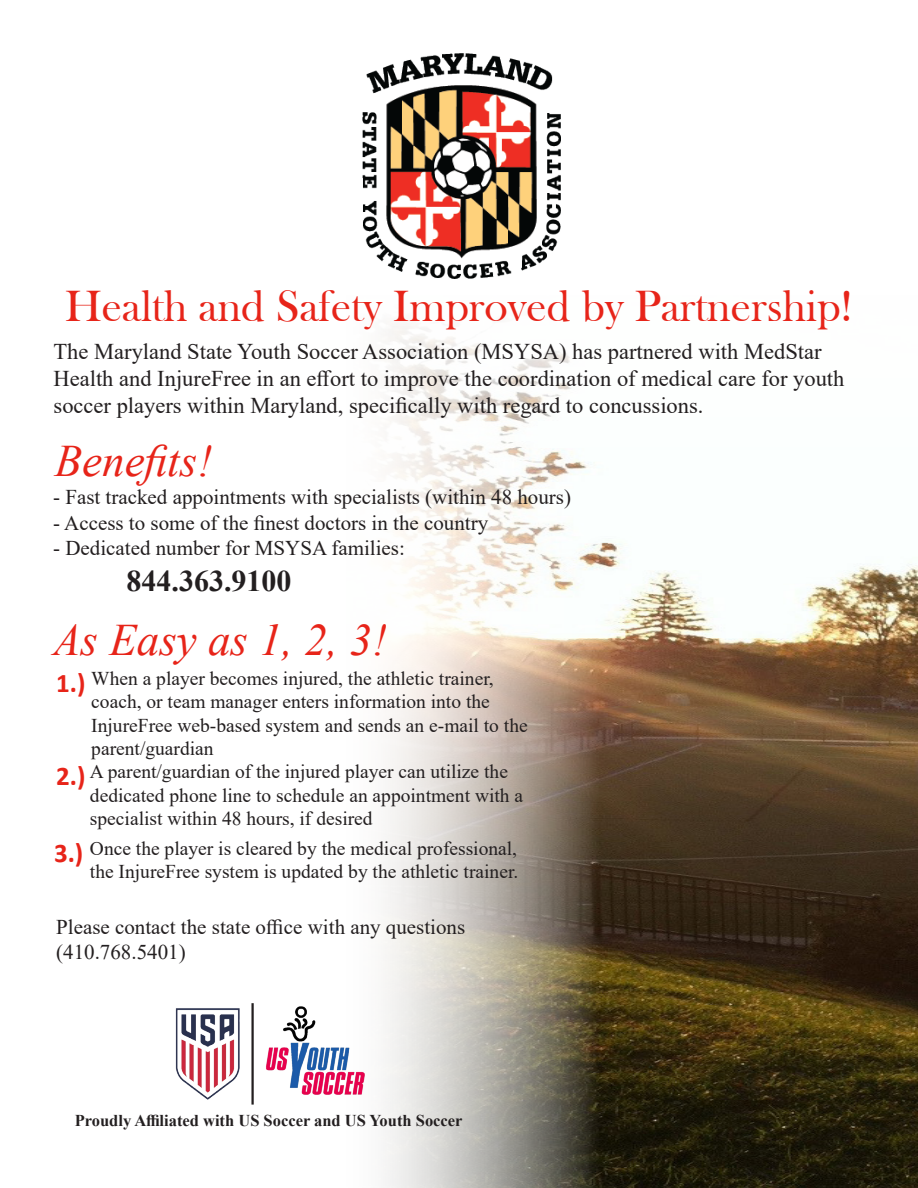
<style>
.page{position:relative;width:918px;height:1188px;background:#fff}
.page>*{position:absolute;margin:0;border:0;box-sizing:border-box;transform-origin:0 0}
.t1{font:45px "Bask Old Face";color:#e72419}
.t2{font:italic 45px "Times New Roman";color:#e72419}
.t3{font:700 30px "Times New Roman";color:#231f20}
.t4{font:700 27px "Calibri";color:#e72419}
.t5{font:22.5px/27px "Times New Roman";color:#231f20}
.t6{font:21px/25.2px "Times New Roman";color:#231f20}
.t7{font:19.5px/23.4px "Times New Roman";color:#231f20}
.t8{font:700 16.5px "Times New Roman";color:#231f20}
</style>
<div class="page">
<img style="left:385px;top:324px;width:533px;height:864px">
<img style="left:363px;top:54px;width:198px;height:225px">
<img style="left:175px;top:1008px;width:65px;height:92px">
<img style="left:266px;top:1006px;width:99px;height:89px">
<hr style="left:251px;top:1003px;width:3px;height:102px;background:#231f20">
<p class="t1" style="left:65px;top:281px;width:789px">Health and Safety Improved by Partnership!</p>
<p class="t5" style="left:54px;top:337px;width:792px">The Maryland State Youth Soccer Association (MSYSA) has partnered with MedStar<br>Health and InjureFree in an effort to improve the coordination of medical care for youth soccer players within Maryland, specifically with regard to concussions.</p>
<p class="t2" style="left:55px;top:430px;width:159px">Benefits!</p>
<p class="t6" style="left:53px;top:484px;width:519px">- Fast tracked appointments with specialists (within 48 hours)</p>
<p class="t6" style="left:53px;top:509px;width:437px">- Access to some of the finest doctors in the country</p>
<p class="t6" style="left:53px;top:535px;width:353px">- Dedicated number for MSYSA families:</p>
<p class="t3" style="left:127px;top:559px;width:166px">844.363.9100</p>
<p class="t2" style="left:53px;top:609px;width:335px">As Easy as 1, 2, 3!</p>
<p class="t7" style="left:91px;top:666px;width:438px">When a player becomes injured, the athletic trainer, coach, or team manager enters information into the InjureFree web-based system and sends an e-mail to the parent/guardian</p>
<p class="t4" style="left:56px;top:664px;width:31px">1.)</p>
<p class="t7" style="left:90px;top:759px;width:435px">A parent/guardian of the injured player can utilize the dedicated phone line to schedule an appointment with a specialist within 48 hours, if desired</p>
<p class="t7" style="left:90px;top:836px;width:430px">Once the player is cleared by the medical professional, the InjureFree system is updated by the athletic trainer.</p>
<p class="t4" style="left:56px;top:757px;width:31px">2.)</p>
<p class="t4" style="left:54px;top:834px;width:31px">3.)</p>
<p class="t6" style="left:56px;top:914px;width:411px">Please contact the state office with any questions (410.768.5401)</p>
<p class="t8" style="left:75px;top:1109px;width:389px">Proudly Affiliated with US Soccer and US Youth Soccer</p>
</div>
